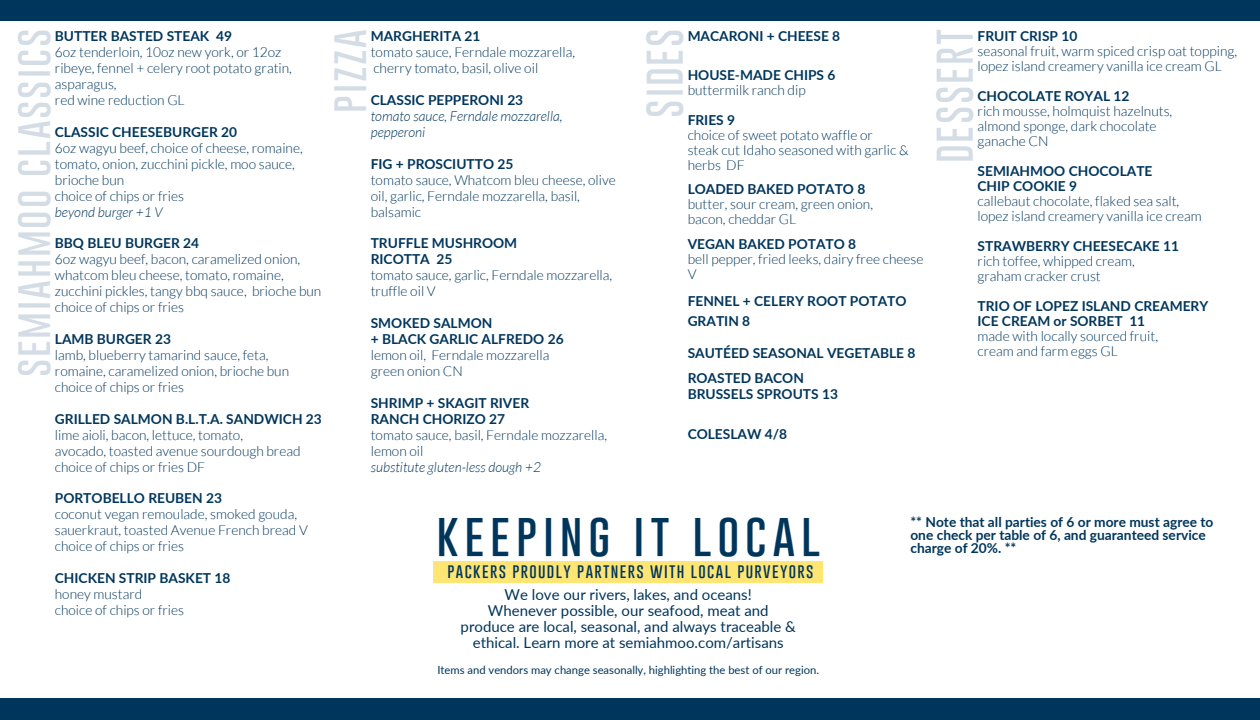
<style>
.page{position:relative;width:1260px;height:720px;background:#fff}
.page>*{position:absolute;margin:0;border:0;box-sizing:border-box;transform-origin:0 0}
.t1{font:100 45px "Gobold";letter-spacing:.13em;color:#00365c}
.t2{font:100 37.5px "Gobold";letter-spacing:.05em;color:#d4dce6}
.t3{font:15px/16px "Lato";color:#00365c;text-align:center}
.t4{font:100 15px "Gobold";letter-spacing:.09em;color:#00365c}
.t5{font:300 13.75px/16px "Lato";color:#00365c}
.t6{font:700 13.75px/13.1px "Lato";color:#00365c}
.t7{font:italic 300 13.75px/16px "Lato";color:#00365c}
.t8{font:11.25px "Lato";color:#00365c}
</style>
<div class="page">
<div style="left:1px;top:698px;width:1259px;height:22px;background:#00365c"></div>
<div style="left:434px;top:561px;width:389px;height:22px;background:#ffe674"></div>
<div style="left:1px;top:0;width:1259px;height:21px;background:#00365c"></div>
<p class="t2" style="left:8px;top:377px;width:350px;rotate:-90deg">SEMIAHMOO CLASSICS</p>
<p class="t6" style="left:55px;top:29px;width:179px">BUTTER BASTED STEAK 49</p>
<p class="t5" style="left:55px;top:44px;width:228px">6oz tenderloin, 10oz new york, or 12oz</p>
<p class="t5" style="left:55px;top:60px;width:239px">ribeye, fennel + celery root potato gratin, asparagus,</p>
<p class="t5" style="left:55px;top:92px;width:131px">red wine reduction GL</p>
<p class="t6" style="left:55px;top:125px;width:184px">CLASSIC CHEESEBURGER 20</p>
<p class="t5" style="left:55px;top:139px;width:249px">6oz wagyu beef, choice of cheese, romaine, tomato, onion, zucchini pickle, moo sauce, brioche bun</p>
<p class="t5" style="left:55px;top:187px;width:131px">choice of chips or fries</p>
<p class="t7" style="left:55px;top:203px;width:109px">beyond burger +1 V</p>
<p class="t6" style="left:55px;top:237px;width:146px">BBQ BLEU BURGER 24</p>
<p class="t5" style="left:55px;top:251px;width:268px">6oz wagyu beef, bacon, caramelized onion, whatcom bleu cheese, tomato, romaine, zucchini pickles, tangy bbq sauce, brioche bun</p>
<p class="t5" style="left:55px;top:299px;width:131px">choice of chips or fries</p>
<p class="t6" style="left:55px;top:332px;width:118px">LAMB BURGER 23</p>
<p class="t5" style="left:55px;top:347px;width:215px">lamb, blueberry tamarind sauce, feta,</p>
<p class="t5" style="left:55px;top:363px;width:236px">romaine, caramelized onion, brioche bun</p>
<p class="t5" style="left:55px;top:379px;width:131px">choice of chips or fries</p>
<p class="t6" style="left:55px;top:412px;width:269px">GRILLED SALMON B.L.T.A. SANDWICH 23</p>
<p class="t5" style="left:55px;top:426px;width:190px">lime aioli, bacon, lettuce, tomato,</p>
<p class="t5" style="left:55px;top:442px;width:247px">avocado, toasted avenue sourdough bread</p>
<p class="t5" style="left:55px;top:458px;width:152px">choice of chips or fries DF</p>
<p class="t6" style="left:55px;top:492px;width:169px">PORTOBELLO REUBEN 23</p>
<p class="t5" style="left:55px;top:506px;width:254px">coconut vegan remoulade, smoked gouda, sauerkraut, toasted Avenue French bread V choice of chips or fries</p>
<p class="t6" style="left:55px;top:571px;width:177px">CHICKEN STRIP BASKET 18</p>
<p class="t5" style="left:55px;top:586px;width:89px">honey mustard</p>
<p class="t5" style="left:55px;top:602px;width:131px">choice of chips or fries</p>
<p class="t2" style="left:324px;top:113px;width:85px;rotate:-90deg">PIZZA</p>
<p class="t6" style="left:371px;top:29px;width:111px">MARGHERITA 21</p>
<p class="t5" style="left:371px;top:44px;width:206px">tomato sauce, Ferndale mozzarella, cherry tomato, basil, olive oil</p>
<p class="t6" style="left:371px;top:93px;width:154px">CLASSIC PEPPERONI 23</p>
<p class="t7" style="left:371px;top:108px;width:193px">tomato sauce, Ferndale mozzarella, pepperoni</p>
<p class="t6" style="left:371px;top:157px;width:144px">FIG + PROSCIUTTO 25</p>
<p class="t5" style="left:371px;top:171px;width:247px">tomato sauce, Whatcom bleu cheese, olive oil, garlic, Ferndale mozzarella, basil, balsamic</p>
<p class="t6" style="left:371px;top:237px;width:148px">TRUFFLE MUSHROOM</p>
<p class="t6" style="left:371px;top:252px;width:83px">RICOTTA 25</p>
<p class="t5" style="left:371px;top:267px;width:243px">tomato sauce, garlic, Ferndale mozzarella, truffle oil V</p>
<p class="t6" style="left:371px;top:316px;width:123px">SMOKED SALMON</p>
<p class="t6" style="left:371px;top:332px;width:194px">+ BLACK GARLIC ALFREDO 26</p>
<p class="t5" style="left:371px;top:347px;width:180px">lemon oil, Ferndale mozzarella</p>
<p class="t5" style="left:371px;top:363px;width:94px">green onion CN</p>
<p class="t6" style="left:371px;top:396px;width:160px">SHRIMP + SKAGIT RIVER</p>
<p class="t6" style="left:371px;top:412px;width:136px">RANCH CHORIZO 27</p>
<p class="t5" style="left:371px;top:426px;width:238px">tomato sauce, basil, Ferndale mozzarella, lemon oil</p>
<p class="t7" style="left:371px;top:458px;width:172px">substitute gluten-less dough +2</p>
<p class="t6" style="left:688px;top:29px;width:154px">MACARONI + CHEESE 8</p>
<p class="t6" style="left:688px;top:68px;width:149px">HOUSE-MADE CHIPS 6</p>
<p class="t5" style="left:688px;top:82px;width:120px">buttermilk ranch dip</p>
<p class="t6" style="left:688px;top:113px;width:49px">FRIES 9</p>
<p class="t5" style="left:688px;top:127px;width:187px">choice of sweet potato waffle or</p>
<p class="t5" style="left:688px;top:142px;width:222px;line-height:15px">steak cut Idaho seasoned with garlic &amp; herbs DF</p>
<p class="t6" style="left:688px;top:183px;width:179px">LOADED BAKED POTATO 8</p>
<p class="t5" style="left:688px;top:196px;width:187px">butter, sour cream, green onion,</p>
<p class="t5" style="left:688px;top:211px;width:110px">bacon, cheddar GL</p>
<p class="t6" style="left:688px;top:237px;width:170px">VEGAN BAKED POTATO 8</p>
<p class="t5" style="left:688px;top:251px;width:237px;line-height:15px">bell pepper, fried leeks, dairy free cheese<br>V</p>
<p class="t6" style="left:688px;top:291px;width:221px;line-height:19.8px">FENNEL + CELERY ROOT POTATO<br>GRATIN 8</p>
<p class="t6" style="left:688px;top:347px;width:229px">SAUTÉED SEASONAL VEGETABLE 8</p>
<p class="t6" style="left:688px;top:371px;width:118px">ROASTED BACON</p>
<p class="t6" style="left:688px;top:387px;width:152px">BRUSSELS SPROUTS 13</p>
<p class="t6" style="left:688px;top:427px;width:101px">COLESLAW 4/8</p>
<p class="t2" style="left:641px;top:118px;width:90px;rotate:-90deg">SIDES</p>
<p class="t2" style="left:931px;top:163px;width:136px;rotate:-90deg">DESSERT</p>
<p class="t6" style="left:978px;top:29px;width:101px">FRUIT CRISP 10</p>
<p class="t5" style="left:978px;top:43px;width:261px;line-height:15px">seasonal fruit, warm spiced crisp oat topping, lopez island creamery vanilla ice cream GL</p>
<p class="t6" style="left:978px;top:89px;width:153px">CHOCOLATE ROYAL 12</p>
<p class="t5" style="left:978px;top:102px;width:196px">rich mousse, holmquist hazelnuts,</p>
<p class="t5" style="left:978px;top:117px;width:181px">almond sponge, dark chocolate</p>
<p class="t5" style="left:978px;top:132px;width:73px">ganache CN</p>
<p class="t6" style="left:978px;top:164px;width:176px">SEMIAHMOO CHOCOLATE</p>
<p class="t6" style="left:978px;top:179px;width:101px">CHIP COOKIE 9</p>
<p class="t5" style="left:978px;top:192px;width:203px">callebaut chocolate, flaked sea salt,</p>
<p class="t5" style="left:978px;top:207px;width:226px">lopez island creamery vanilla ice cream</p>
<p class="t6" style="left:978px;top:239px;width:203px">STRAWBERRY CHEESECAKE 11</p>
<p class="t5" style="left:978px;top:252px;width:159px">rich toffee, whipped cream,</p>
<p class="t5" style="left:978px;top:267px;width:125px">graham cracker crust</p>
<p class="t6" style="left:978px;top:299px;width:232px">TRIO OF LOPEZ ISLAND CREAMERY</p>
<p class="t6" style="left:978px;top:314px;width:169px">ICE CREAM or SORBET 11</p>
<p class="t5" style="left:978px;top:327px;width:182px">made with locally sourced fruit,</p>
<p class="t5" style="left:978px;top:342px;width:142px">cream and farm eggs GL</p>
<p class="t1" style="left:436px;top:505px;width:385px">KEEPING IT LOCAL</p>
<p class="t4" style="left:448px;top:562px;width:367px">PACKERS PROUDLY PARTNERS WITH LOCAL PURVEYORS</p>
<p class="t3" style="left:505px;top:586px;width:249px">We love our rivers, lakes, and oceans!</p>
<p class="t3" style="left:461px;top:602px;width:337px">Whenever possible, our seafood, meat and produce are local, seasonal, and always traceable &amp; ethical. Learn more at semiahmoo.com/artisans</p>
<p class="t8" style="left:437px;top:663px;width:383px">Items and vendors may change seasonally, highlighting the best of our region.</p>
<p class="t6" style="left:910px;top:515px;width:305px">** Note that all parties of 6 or more must agree to one check per table of 6, and guaranteed service charge of 20%. **</p>
</div>
